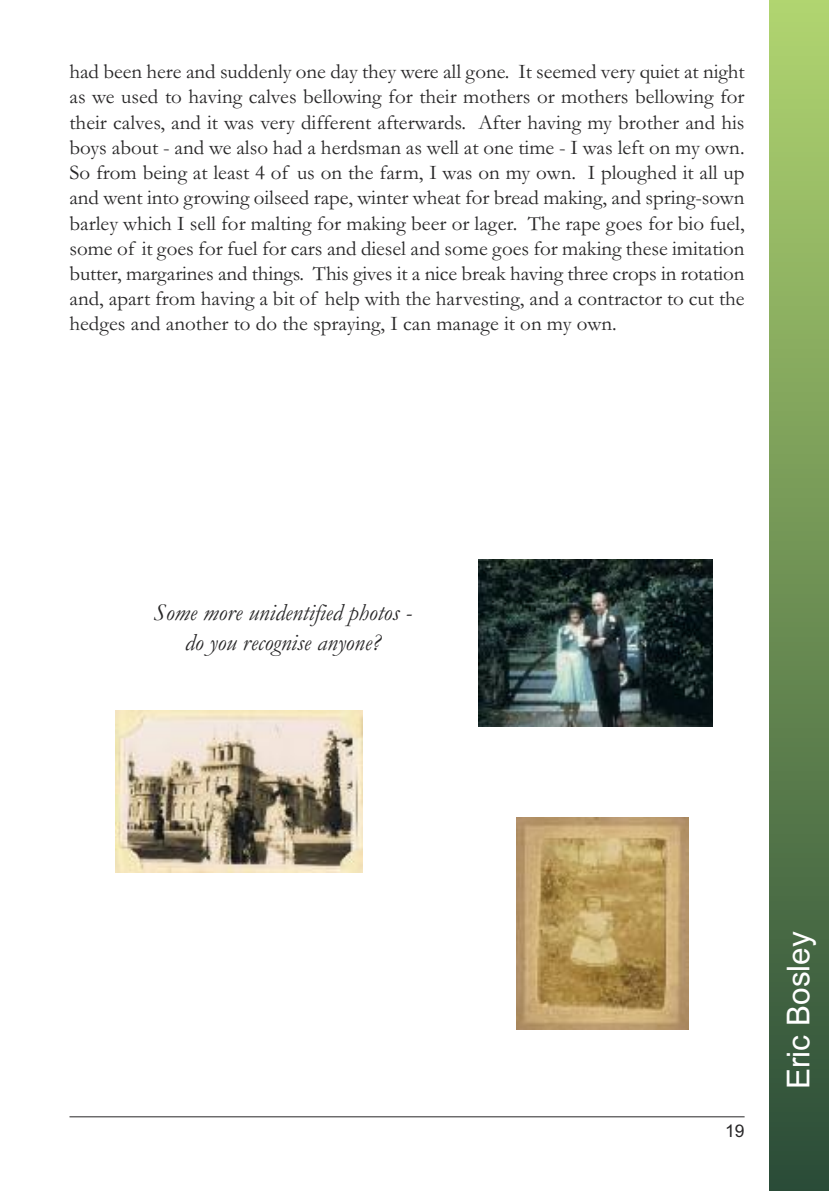
<style>
.page{position:relative;width:829px;height:1191px;background:#fff}
.page>*{position:absolute;margin:0;border:0;box-sizing:border-box;transform-origin:0 0}
.t1{font:31.5px "Arial";color:#fff}
.t2{font:italic 24.5px/29.4px "Garamond";color:#272627;text-align:center}
.t3{font:21px/25.2px "Garamond";color:#272627;text-align:justify}
.t4{font:17.5px "Arial";color:#272627}
</style>
<div class="page">
<div style="left:769px;top:0;width:59px;height:1191px;background:linear-gradient(to bottom,#b1d570,#2a4b38)"></div>
<hr style="left:69px;top:1116px;width:675px;height:1px;background:#272627">
<img style="left:478px;top:559px;width:234px;height:167px">
<img style="left:116px;top:710px;width:246px;height:162px">
<img style="left:517px;top:817px;width:171px;height:212px">
<p class="t3" style="left:69px;top:58px;width:676px">had been here and suddenly one day they were all gone. It seemed very quiet at night as we used to having calves bellowing for their mothers or mothers bellowing for their calves, and it was very different afterwards. After having my brother and his boys about - and we also had a herdsman as well at one time - I was left on my own.<br>So from being at least 4 of us on the farm, I was on my own. I ploughed it all up and went into growing oilseed rape, winter wheat for bread making, and spring-sown barley which I sell for malting for making beer or lager. The rape goes for bio fuel, some of it goes for fuel for cars and diesel and some goes for making these imitation butter, margarines and things. This gives it a nice break having three crops in rotation and, apart from having a bit of help with the harvesting, and a contractor to cut the hedges and another to do the spraying, I can manage it on my own.</p>
<p class="t2" style="left:154px;top:597px;width:260px">Some more unidentified photos - do you recognise anyone?</p>
<p class="t4" style="left:725px;top:1120px;width:21px">19</p>
<h1 class="t1" style="left:780px;top:1089px;width:159px;rotate:-90deg">Eric Bosley</h1>
</div>
